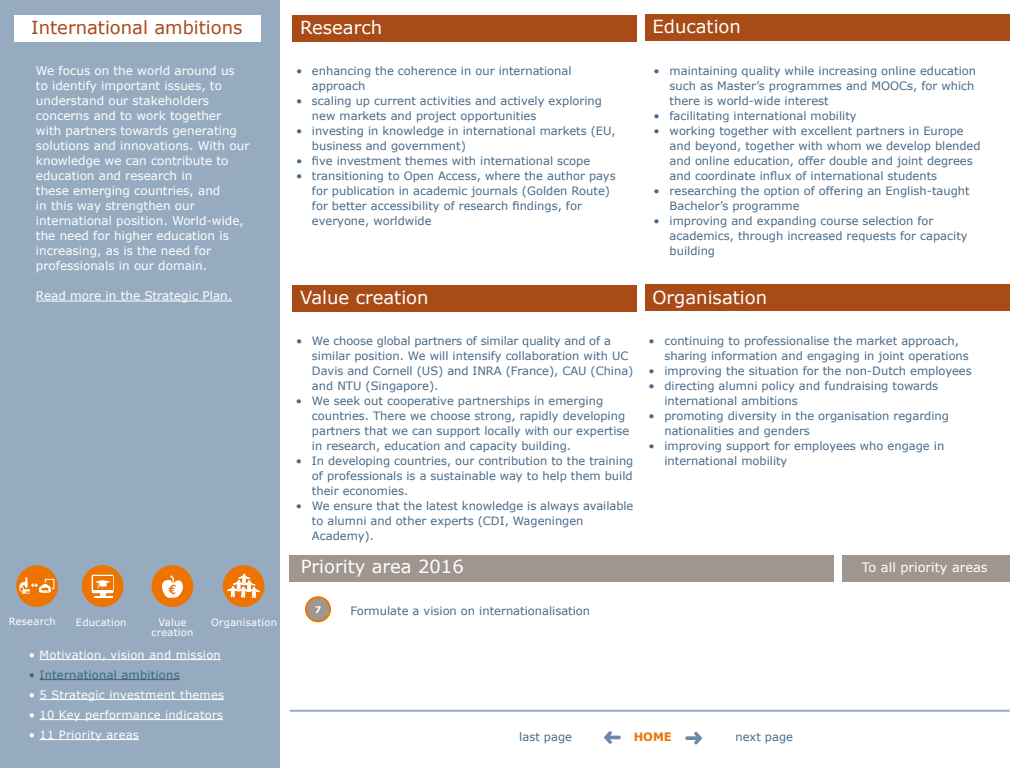
<style>
.page{position:relative;width:1024px;height:768px;background:#fff}
.page>*{position:absolute;margin:0;border:0;box-sizing:border-box;transform-origin:0 0}
.t1{font:18px "Verdana";color:#fff}
.t2{font:18px "Verdana";color:#a94b17}
.t3{font:13px "Verdana";color:#fff}
.t4{font:12px/15px "Verdana";color:#fff}
.t5{font:11.5px/15px "Verdana";color:#486a88}
.t6{font:11.5px "Verdana";letter-spacing:.02em;color:#fff}
.t7{font:11.5px "Verdana";letter-spacing:.02em;color:#3c687b}
.t8{font:700 11.5px "Verdana";color:#ee7402}
.t9{font:10px/10px "Verdana";letter-spacing:.02em;color:#fff;text-align:center}
.t10{font:700 9.2px "Verdana";color:#fff}
</style>
<div class="page">
<div style="left:0;top:0;width:280px;height:768px;background:#96abc0"></div>
<hr style="left:36px;top:301px;width:196px;height:1px;background:#fff">
<div style="left:292px;top:15px;width:345px;height:27px;background:#a94b17"></div>
<svg style="left:604px;top:731px;width:17px;height:13px"></svg>
<svg style="left:685px;top:732px;width:17px;height:12px"></svg>
<div style="left:14px;top:15px;width:247px;height:27px;background:#fff"></div>
<hr style="left:290px;top:710px;width:720px;height:2px;background:#96abc0">
<div style="left:292px;top:285px;width:345px;height:27px;background:#a94b17"></div>
<div style="left:645px;top:14px;width:365px;height:27px;background:#a94b17"></div>
<div style="left:645px;top:285px;width:365px;height:26px;background:#a94b17"></div>
<div style="left:306px;top:597px;width:24px;height:24px;background:#a09690;border-radius:50%"></div>
<div style="left:305px;top:596px;width:26px;height:26px;border:2px solid #ee7402;border-radius:50%"></div>
<div style="left:842px;top:555px;width:168px;height:27px;background:#a09690"></div>
<div style="left:290px;top:555px;width:544px;height:27px;background:#a09690"></div>
<svg style="left:152px;top:565px;width:41px;height:42px"></svg>
<svg style="left:223px;top:565px;width:42px;height:42px"></svg>
<svg style="left:82px;top:565px;width:42px;height:42px"></svg>
<svg style="left:16px;top:565px;width:42px;height:42px"></svg>
<hr style="left:40px;top:659px;width:181px;height:1px;background:#fff">
<hr style="left:40px;top:679px;width:140px;height:1px;background:#3c687b">
<hr style="left:40px;top:699px;width:184px;height:1px;background:#fff">
<hr style="left:40px;top:719px;width:183px;height:1px;background:#fff">
<hr style="left:40px;top:739px;width:99px;height:1px;background:#fff">
<h1 class="t2" style="left:31px;top:16px;width:213px">International ambitions</h1>
<p class="t4" style="left:36px;top:63px;width:215px">We focus on the world around us to identify important issues, to understand our stakeholders concerns and to work together with partners towards generating solutions and innovations. With our knowledge we can contribute to education and research in<br>these emerging countries, and<br>in this way strengthen our international position. World-wide, the need for higher education is increasing, as is the need for professionals in our domain.</p>
<p class="t4" style="left:36px;top:288px;width:198px">Read more in the Strategic Plan.</p>
<h1 class="t1" style="left:300px;top:16px;width:84px">Research</h1>
<p class="t5" style="left:312px;top:63px;width:261px;text-indent:-16px">• enhancing the coherence in our international approach</p>
<p class="t5" style="left:312px;top:93px;width:292px;text-indent:-16px">• scaling up current activities and actively exploring new markets and project opportunities</p>
<p class="t5" style="left:312px;top:123px;width:305px;text-indent:-16px">• investing in knowledge in international markets (EU, business and government)</p>
<p class="t5" style="left:296px;top:153px;width:296px">• five investment themes with international scope</p>
<p class="t5" style="left:312px;top:168px;width:305px;text-indent:-16px">• transitioning to Open Access, where the author pays for publication in academic journals (Golden Route) for better accessibility of research findings, for everyone, worldwide</p>
<h1 class="t1" style="left:300px;top:286px;width:130px">Value creation</h1>
<p class="t5" style="left:312px;top:333px;width:323px;text-indent:-16px">• We choose global partners of similar quality and of a similar position. We will intensify collaboration with UC Davis and Cornell (US) and INRA (France), CAU (China) and NTU (Singapore).</p>
<p class="t5" style="left:312px;top:393px;width:319px;text-indent:-16px">• We seek out cooperative partnerships in emerging countries. There we choose strong, rapidly developing partners that we can support locally with our expertise in research, education and capacity building.</p>
<p class="t5" style="left:312px;top:453px;width:323px;text-align:justify;text-indent:-16px">• In developing countries, our contribution to the training of professionals is a sustainable way to help them build their economies.</p>
<p class="t5" style="left:312px;top:498px;width:323px;text-indent:-16px">• We ensure that the latest knowledge is always available to alumni and other experts (CDI, Wageningen<br>Academy).</p>
<h1 class="t1" style="left:652px;top:15px;width:90px">Education</h1>
<p class="t5" style="left:670px;top:63px;width:308px;text-indent:-16px">• maintaining quality while increasing online education such as Master’s programmes and MOOCs, for which there is world-wide interest</p>
<p class="t5" style="left:654px;top:108px;width:205px">• facilitating international mobility</p>
<p class="t5" style="left:670px;top:123px;width:313px;text-indent:-16px">• working together with excellent partners in Europe and beyond, together with whom we develop blended and online education, offer double and joint degrees and coordinate influx of international students</p>
<p class="t5" style="left:670px;top:183px;width:302px;text-indent:-16px">• researching the option of offering an English-taught<br>Bachelor’s programme</p>
<p class="t5" style="left:670px;top:213px;width:299px;text-indent:-16px">• improving and expanding course selection for academics, through increased requests for capacity building</p>
<h1 class="t1" style="left:652px;top:286px;width:116px">Organisation</h1>
<p class="t5" style="left:664px;top:333px;width:306px;text-indent:-16px">• continuing to professionalise the market approach, sharing information and engaging in joint operations</p>
<p class="t5" style="left:648px;top:363px;width:325px">• improving the situation for the non-Dutch employees</p>
<p class="t5" style="left:664px;top:378px;width:275px;text-indent:-16px">• directing alumni policy and fundraising towards international ambitions</p>
<p class="t5" style="left:664px;top:408px;width:286px;text-indent:-16px">• promoting diversity in the organisation regarding nationalities and genders</p>
<p class="t5" style="left:664px;top:438px;width:281px;text-indent:-16px">• improving support for employees who engage in international mobility</p>
<h1 class="t1" style="left:301px;top:555px;width:165px">Priority area 2016</h1>
<p class="t3" style="left:862px;top:559px;width:127px">To all priority areas</p>
<p class="t10" style="left:315px;top:603px;width:8px">7</p>
<p class="t5" style="left:350px;top:603px;width:241px">Formulate a vision on internationalisation</p>
<p class="t9" style="left:9px;top:617px;width:49px">Research</p>
<p class="t9" style="left:76px;top:617px;width:52px">Education</p>
<p class="t9" style="left:152px;top:617px;width:43px">Value creation</p>
<p class="t9" style="left:211px;top:617px;width:67px">Organisation</p>
<p class="t6" style="left:29px;top:647px;width:194px">• Motivation, vision and mission</p>
<p class="t7" style="left:29px;top:667px;width:152px">• International ambitions</p>
<p class="t6" style="left:29px;top:687px;width:197px">• 5 Strategic investment themes</p>
<p class="t6" style="left:29px;top:707px;width:196px">• 10 Key performance indicators</p>
<p class="t6" style="left:29px;top:727px;width:112px">• 11 Priority areas</p>
<p class="t8" style="left:634px;top:730px;width:40px">HOME</p>
<p class="t5" style="left:519px;top:730px;width:54px">last page</p>
<p class="t5" style="left:735px;top:730px;width:59px">next page</p>
</div>
